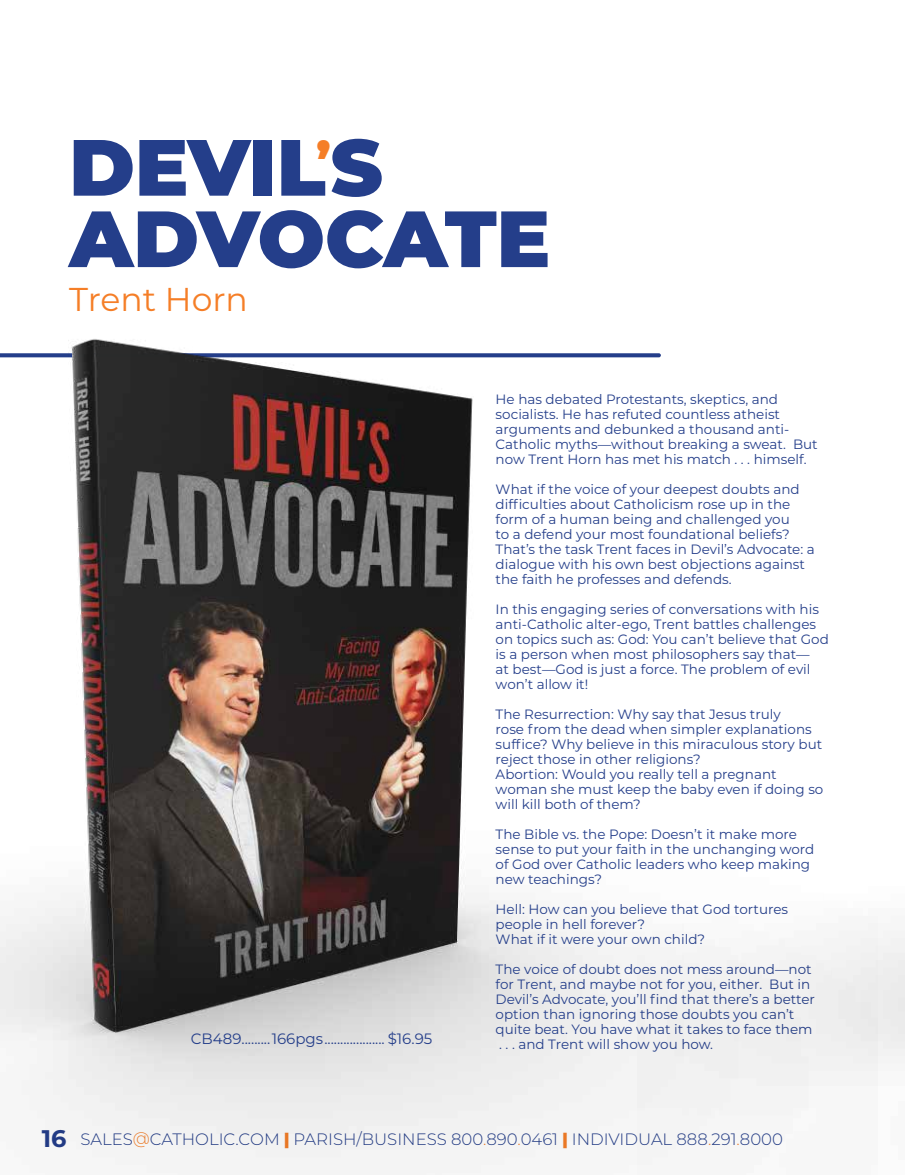
<style>
.page{position:relative;width:905px;height:1175px;background:#fff}
.page>*{position:absolute;margin:0;border:0;box-sizing:border-box;transform-origin:0 0}
.t1{font:900 79.5px/71.4px "Montserrat";letter-spacing:-.01em;color:#243e8a}
.t2{font:33px "Montserrat";color:#f57e27}
.t3{font:300 16.5px "Montserrat";color:#243e8a}
.t4{font:15px "Montserrat";color:#243e8a}
.t5{font:13.5px/15px "Montserrat";color:#243e8a}
.s1{font-weight:700;font-size:24px}
.s2{color:#f57e27}
.s3{font-weight:900;color:#f57e27}
</style>
<div class="page">
<img style="left:0;top:339px;width:661px;height:835px">
<img style="left:638px;top:382px;width:266px;height:792px">
<h1 class="t1" style="left:69px;top:127px;width:482px">DEVIL<sup>’</sup>S<br>ADVOCATE</h1>
<h2 class="t2" style="left:69px;top:276px;width:180px">Trent Horn</h2>
<p class="t4" style="left:191px;top:1028px;width:243px">CB489.........166pgs................... $16.95</p>
<p class="t5" style="left:495px;top:391px;width:323px">He has debated Protestants, skeptics, and socialists. He has refuted countless atheist arguments and debunked a thousand anti-Catholic myths—without breaking a sweat. But now Trent Horn has met his match . . . himself.</p>
<p class="t5" style="left:495px;top:481px;width:320px">What if the voice of your deepest doubts and difficulties about Catholicism rose up in the form of a human being and challenged you<br>to a defend your most foundational beliefs?<br>That’s the task Trent faces in Devil’s Advocate: a dialogue with his own best objections against the faith he professes and defends.</p>
<p class="t5" style="left:495px;top:601px;width:335px">In this engaging series of conversations with his anti-Catholic alter-ego, Trent battles challenges on topics such as: God: You can’t believe that God is a person when most philosophers say that—<br>at best—God is just a force. The problem of evil won’t allow it!</p>
<p class="t5" style="left:495px;top:706px;width:329px">The Resurrection: Why say that Jesus truly<br>rose from the dead when simpler explanations suffice? Why believe in this miraculous story but reject those in other religions?<br>Abortion: Would you really tell a pregnant woman she must keep the baby even if doing so will kill both of them?</p>
<p class="t5" style="left:495px;top:826px;width:320px">The Bible vs. the Pope: Doesn’t it make more sense to put your faith in the unchanging word of God over Catholic leaders who keep making new teachings?</p>
<p class="t5" style="left:495px;top:901px;width:294px">Hell: How can you believe that God tortures people in hell forever?<br>What if it were your own child?</p>
<p class="t5" style="left:495px;top:961px;width:321px">The voice of doubt does not mess around—not for Trent, and maybe not for you, either. But in Devil’s Advocate, you’ll find that there’s a better option than ignoring those doubts you can’t quite beat. You have what it takes to face them . . . and Trent will show you how.</p>
<p class="t3" style="left:42px;top:1127px;width:742px"><span class="s1">16</span> SALES<span class="s2">@</span>CATHOLIC.COM <span class="s3">|</span> PARISH/BUSINESS 800<span class="s2">.</span>890<span class="s2">.</span>0461 <span class="s3">|</span> INDIVIDUAL 888<span class="s2">.</span>291<span class="s2">.</span>8000</p>
</div>
